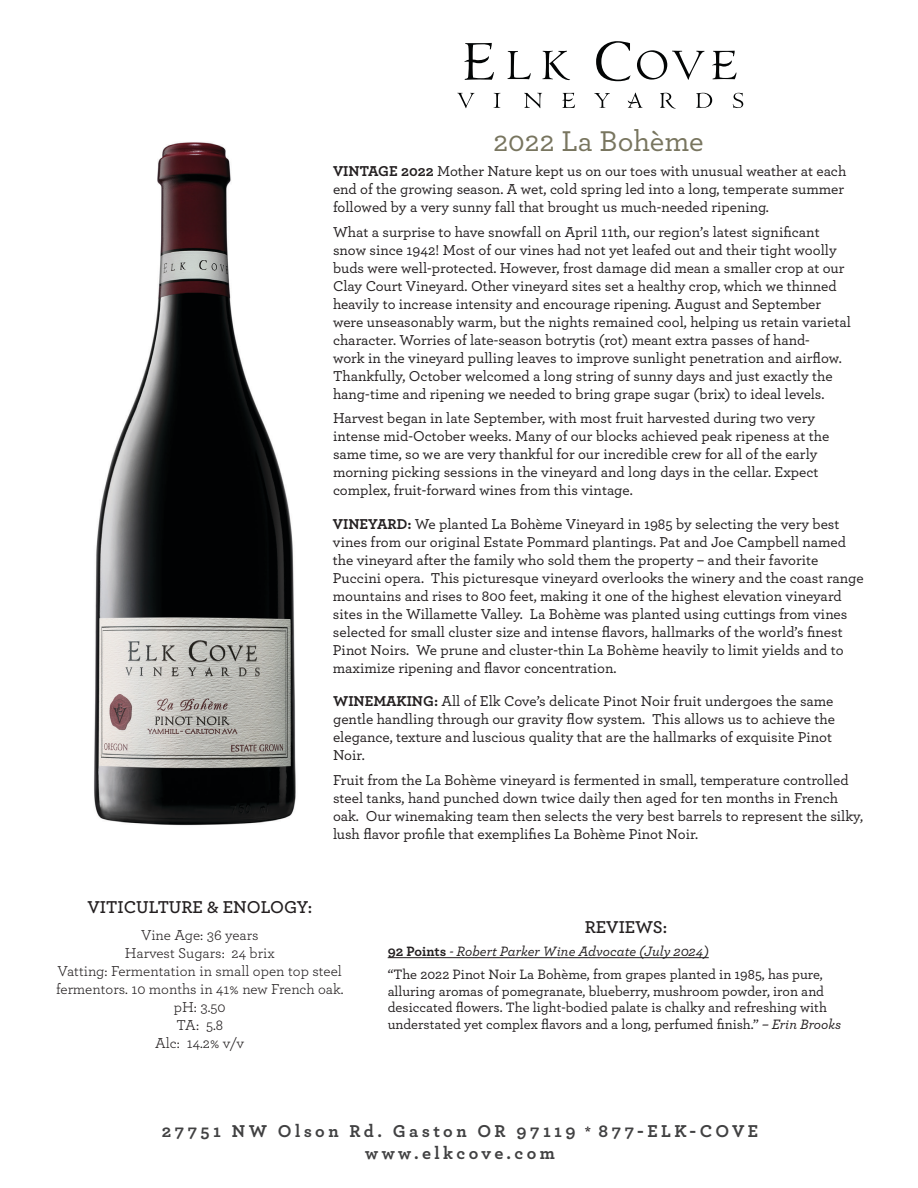
<style>
.page{position:relative;width:918px;height:1188px;background:#fff}
.page>*{position:absolute;margin:0;border:0;box-sizing:border-box;transform-origin:0 0}
.t1{font:500 30px "Archer";color:#78755f}
.t2{font:700 18px "Archer";letter-spacing:.19em;color:#414142}
.t3{font:600 18px "Archer";color:#231f20}
.t4{font:500 15px/18px "Archer";color:#231f20}
.t5{font:15px/18px "Archer";color:#231f20}
.t6{font:500 14.25px/16.5px "Archer";color:#231f20}
.t7{font:italic 500 14.25px "Archer";color:#231f20}
.s1{font-weight:700}
.s2{font-weight:700;font-style:normal}
.s3{font-style:italic}
.s4{font-size:13.5px;color:#231f20}
</style>
<div class="page">
<svg style="left:457px;top:93px;width:17px;height:15px"></svg>
<svg style="left:494px;top:93px;width:6px;height:15px"></svg>
<svg style="left:524px;top:93px;width:18px;height:15px"></svg>
<svg style="left:594px;top:93px;width:16px;height:15px"></svg>
<svg style="left:660px;top:93px;width:16px;height:16px"></svg>
<svg style="left:696px;top:93px;width:16px;height:15px"></svg>
<svg style="left:733px;top:93px;width:10px;height:15px"></svg>
<svg style="left:627px;top:93px;width:16px;height:15px"></svg>
<svg style="left:562px;top:93px;width:13px;height:15px"></svg>
<svg style="left:508px;top:51px;width:23px;height:28px"></svg>
<svg style="left:596px;top:41px;width:35px;height:40px"></svg>
<svg style="left:637px;top:50px;width:67px;height:30px"></svg>
<svg style="left:464px;top:43px;width:30px;height:37px"></svg>
<svg style="left:712px;top:51px;width:25px;height:28px"></svg>
<svg style="left:543px;top:51px;width:27px;height:29px"></svg>
<img style="left:94px;top:142px;width:202px;height:684px">
<hr style="left:388px;top:957px;width:321px;height:1px;background:#231f20">
<p class="t1" style="left:493px;top:120px;width:212px">2022 La Bohème</p>
<p class="t4" style="left:333px;top:161px;width:515px"><span class="s1">VINTAGE 2022</span> Mother Nature kept us on our toes with unusual weather at each end of the growing season. A wet, cold spring led into a long, temperate summer followed by a very sunny fall that brought us much-needed ripening.</p>
<p class="t4" style="left:333px;top:222px;width:519px">What a surprise to have snowfall on April 11th, our region’s latest significant snow since 1942! Most of our vines had not yet leafed out and their tight woolly buds were well-protected. However, frost damage did mean a smaller crop at our Clay Court Vineyard. Other vineyard sites set a healthy crop, which we thinned heavily to increase intensity and encourage ripening. August and September were unseasonably warm, but the nights remained cool, helping us retain varietal character. Worries of late-season botrytis (rot) meant extra passes of hand-<br>work in the vineyard pulling leaves to improve sunlight penetration and airflow.<br>Thankfully, October welcomed a long string of sunny days and just exactly the hang-time and ripening we needed to bring grape sugar (brix) to ideal levels.</p>
<p class="t4" style="left:333px;top:408px;width:498px">Harvest began in late September, with most fruit harvested during two very intense mid-October weeks. Many of our blocks achieved peak ripeness at the same time, so we are very thankful for our incredible crew for all of the early morning picking sessions in the vineyard and long days in the cellar. Expect complex, fruit-forward wines from this vintage.</p>
<p class="t4" style="left:333px;top:514px;width:532px"><span class="s1">VINEYARD:</span> We planted La Bohème Vineyard in 1985 by selecting the very best vines from our original Estate Pommard plantings. Pat and Joe Campbell named the vineyard after the family who sold them the property – and their favorite Puccini opera. This picturesque vineyard overlooks the winery and the coast range mountains and rises to 800 feet, making it one of the highest elevation vineyard sites in the Willamette Valley. La Bohème was planted using cuttings from vines selected for small cluster size and intense flavors, hallmarks of the world’s finest Pinot Noirs. We prune and cluster-thin La Bohème heavily to limit yields and to maximize ripening and flavor concentration.</p>
<p class="t4" style="left:333px;top:692px;width:503px"><span class="s1">WINEMAKING:</span> All of Elk Cove’s delicate Pinot Noir fruit undergoes the same gentle handling through our gravity flow system. This allows us to achieve the elegance, texture and luscious quality that are the hallmarks of exquisite Pinot Noir.</p>
<p class="t4" style="left:333px;top:770px;width:532px">Fruit from the La Bohème vineyard is fermented in small, temperature controlled steel tanks, hand punched down twice daily then aged for ten months in French oak. Our winemaking team then selects the very best barrels to represent the silky, lush flavor profile that exemplifies La Bohème Pinot Noir.</p>
<p class="t3" style="left:87px;top:894px;width:226px">VITICULTURE &amp; ENOLOGY:</p>
<p class="t5" style="left:141px;top:926px;width:119px">Vine Age: 36 years</p>
<p class="t5" style="left:125px;top:944px;width:151px">Harvest Sugars: 24 brix</p>
<p class="t5" style="left:56px;top:962px;width:289px">Vatting: Fermentation in small open top steel fermentors. 10 months in 41% new French oak.</p>
<p class="t5" style="left:174px;top:998px;width:53px">pH: 3.50</p>
<p class="t5" style="left:176px;top:1016px;width:48px">TA: 5.8</p>
<p class="t5" style="left:155px;top:1034px;width:91px">Alc: 14.2% v/v</p>
<p class="t3" style="left:585px;top:914px;width:84px">REVIEWS:</p>
<p class="t7" style="left:388px;top:941px;width:323px"><span class="s2">92 Points</span> - Robert Parker Wine Advocate (July 2024)</p>
<p class="t6" style="left:388px;top:966px;width:455px">“The 2022 Pinot Noir La Bohème, from grapes planted in 1985, has pure, alluring aromas of pomegranate, blueberry, mushroom powder, iron and desiccated flowers. The light-bodied palate is chalky and refreshing with understated yet complex flavors and a long, perfumed finish.” <span class="s3">– Erin Brooks</span></p>
<p class="t2" style="left:162px;top:1117px;width:598px">27751 NW Olson Rd. Gaston OR 97119 <span class="s4">*</span> 877-ELK-COVE</p>
<p class="t2" style="left:365px;top:1139px;width:191px">www.elkcove.com</p>
</div>
